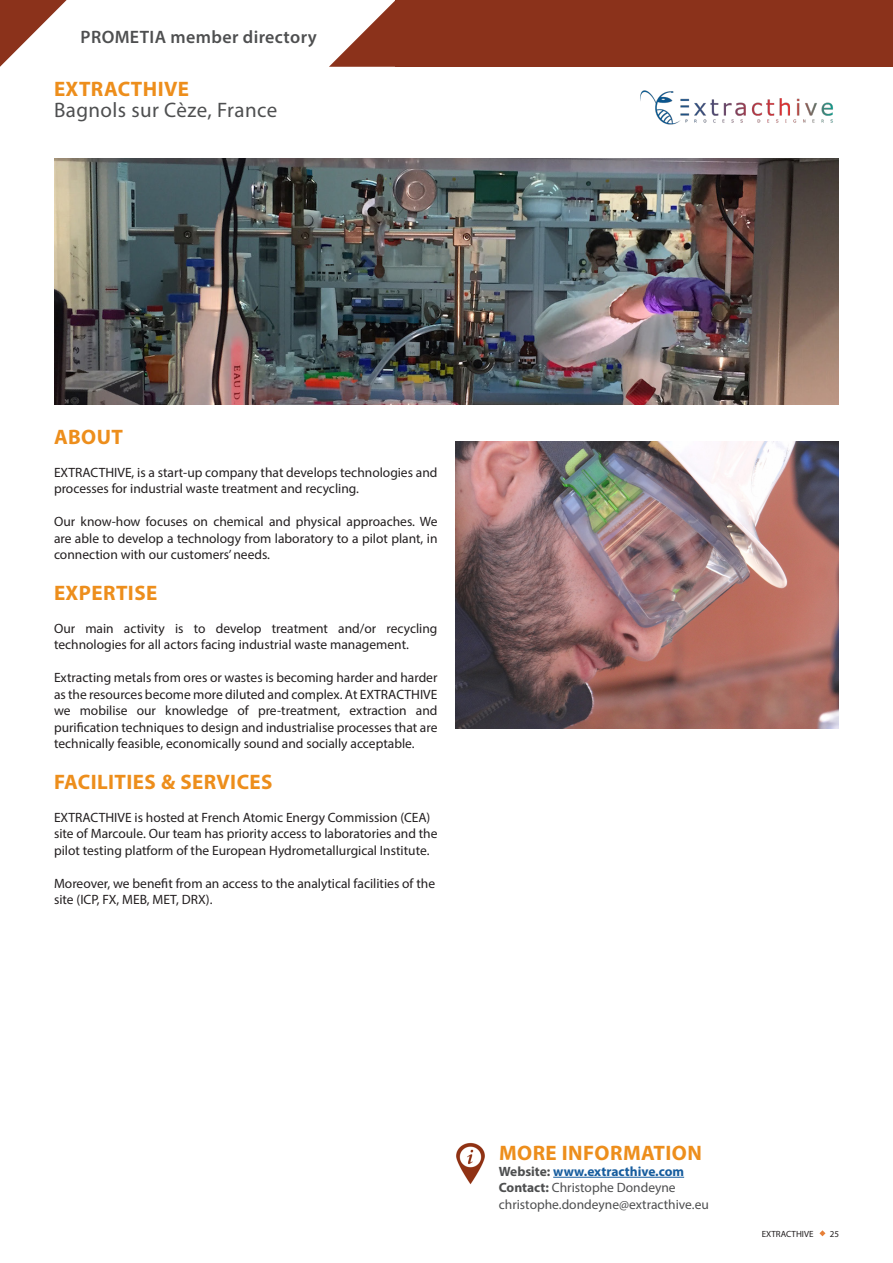
<style>
.page{position:relative;width:893px;height:1263px;background:#fff}
.page>*{position:absolute;margin:0;border:0;box-sizing:border-box;transform-origin:0 0}
.t1{font:700 21px "Myriad Pro";letter-spacing:.02em;color:#ed8e1c}
.t2{font:21px "Myriad Pro";letter-spacing:.02em;color:#4e4f50}
.t3{font:600 18px "Myriad Pro";letter-spacing:.02em;color:#4e4f50}
.Style_de_paragraphe{font:13.5px/16.5px "Myriad Pro";color:#231f20}
.t4{font:13.5px "Myriad Pro";color:#4e4f50}
.t5{font:700 13.5px "Myriad Pro";color:#175d9e}
.t6{font:9px "Myriad Pro";color:#231f20}
.s1{color:#4e4f50}
.s2{font-weight:700}
</style>
<div class="page">
<div style="left:396px;top:0;width:497px;height:67px;background:#8b321b"></div>
<svg style="left:329px;top:0;width:67px;height:67px"></svg>
<svg style="left:0;top:0;width:67px;height:67px"></svg>
<svg style="left:819px;top:1230px;width:6px;height:6px"></svg>
<hr style="left:553px;top:1177px;width:131px;height:1px;background:#175d9e">
<img style="left:456px;top:1142px;width:29px;height:43px">
<img style="left:54px;top:159px;width:785px;height:246px">
<img style="left:640px;top:90px;width:193px;height:35px">
<img style="left:455px;top:441px;width:384px;height:288px">
<h2 class="t3" style="left:81px;top:26px;width:238px">PROMETIA member directory</h2>
<p class="t1" style="left:54px;top:75px;width:137px">EXTRACTHIVE</p>
<p class="t2" style="left:54px;top:97px;width:225px">Bagnols sur Cèze, France</p>
<p class="t1" style="left:54px;top:423px;width:71px">ABOUT</p>
<p class="Style_de_paragraphe" style="left:54px;top:464px;width:385px">EXTRACTHIVE, is a start-up company that develops technologies and processes for industrial waste treatment and recycling.</p>
<p class="Style_de_paragraphe" style="left:54px;top:513px;width:385px;text-align:justify">Our know-how focuses on chemical and physical approaches. We are able to develop a technology from laboratory to a pilot plant, in connection with our customers’ needs.</p>
<p class="t1" style="left:54px;top:579px;width:105px">EXPERTISE</p>
<p class="Style_de_paragraphe" style="left:54px;top:620px;width:385px">Our main activity is to develop treatment and/or recycling technologies for all actors facing industrial waste management.</p>
<p class="Style_de_paragraphe" style="left:54px;top:669px;width:385px;text-align:justify">Extracting metals from ores or wastes is becoming harder and harder as the resources become more diluted and complex. At EXTRACTHIVE we mobilise our knowledge of pre-treatment, extraction and purification techniques to design and industrialise processes that are technically feasible, economically sound and socially acceptable.</p>
<p class="t1" style="left:54px;top:768px;width:220px">FACILITIES &amp; SERVICES</p>
<p class="Style_de_paragraphe" style="left:54px;top:809px;width:385px">EXTRACTHIVE is hosted at French Atomic Energy Commission (CEA) site of Marcoule. Our team has priority access to laboratories and the pilot testing platform of the European Hydrometallurgical Institute.</p>
<p class="Style_de_paragraphe" style="left:54px;top:875px;width:383px">Moreover, we benefit from an access to the analytical facilities of the site (ICP, FX, MEB, MET, DRX).</p>
<p class="t1" style="left:499px;top:1139px;width:204px">MORE INFORMATION</p>
<p class="t5" style="left:499px;top:1162px;width:187px"><span class="s1">Website:</span> www.extracthive.com</p>
<p class="t4" style="left:499px;top:1179px;width:178px"><span class="s2">Contact:</span> Christophe Dondeyne</p>
<p class="t4" style="left:499px;top:1196px;width:212px">christophe.dondeyne@extracthive.eu</p>
<p class="t6" style="left:762px;top:1228px;width:53px">EXTRACTHIVE</p>
<p class="t6" style="left:830px;top:1228px;width:11px">25</p>
</div>
